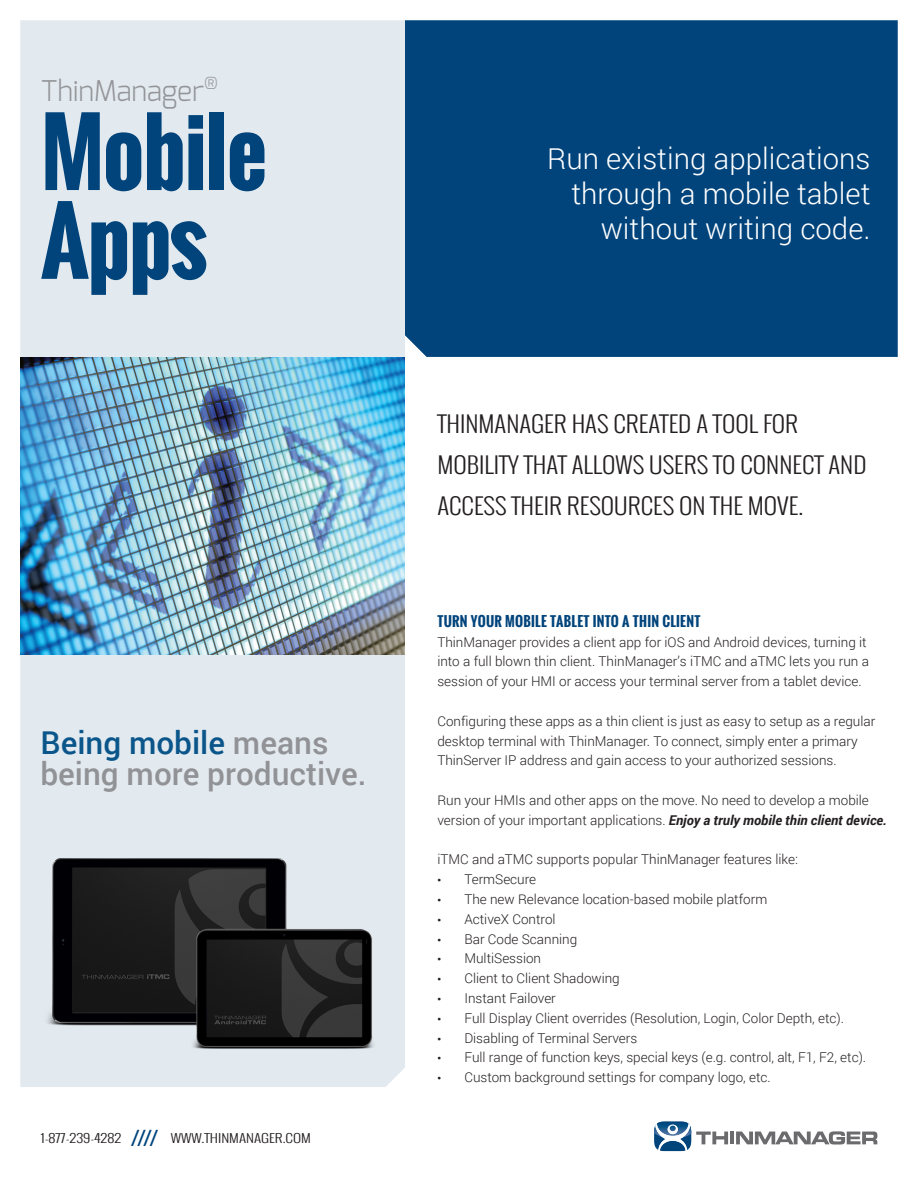
<style>
.page{position:relative;width:918px;height:1188px;background:#fff}
.page>*{position:absolute;margin:0;border:0;box-sizing:border-box;transform-origin:0 0}
.copy_cutsheet{font:700 88.5px/88.8px "Oswald";letter-spacing:-.02em;color:#00447b}
.copy_cutsheet-2{font:500 31.5px/31.8px "Roboto";color:#919295}
.copy_cutsheet-3{font:300 29.4px/35.2px "Roboto";color:#fff;text-align:right}
.copy_cutsheet-4{font:300 28.5px "Exo";color:#939598}
.copy_cutsheet-5{font:300 22.5px/40.8px "Oswald";color:#231f20;scale:1.1 1}
.copy_cutsheet-6{font:300 13.5px/19.8px "Roboto";color:#231f20}
.copy_cutsheet-7{font:700 13.5px "Oswald";letter-spacing:.02em;color:#00447b}
.t1{font:300 12px "Oswald";color:#231f20;scale:1.25 1}
.s1{color:#0a558a}
.s2{font-weight:700;font-size:18px;color:#00447b}
.s3{font-weight:700;font-style:italic}
.s4{font-family:"Myriad Pro";font-size:15px}
</style>
<div class="page">
<div style="left:20px;top:20px;width:385px;height:1067px;background:#e2e9ef"></div>
<div style="left:405px;top:20px;width:493px;height:337px;background:#00447b"></div>
<hr style="left:730px;top:1132px;width:4px;height:12px;background:#6b6b6e">
<svg style="left:736px;top:1131px;width:141px;height:14px"></svg>
<svg style="left:654px;top:1122px;width:74px;height:29px"></svg>
<img style="left:20px;top:357px;width:385px;height:298px">
<img style="left:40px;top:825px;width:348px;height:238px">
<p class="copy_cutsheet-4" style="left:41px;top:75px;width:179px">ThinManager<sup>®</sup></p>
<p class="copy_cutsheet" style="left:41px;top:107px;width:228px">Mobile<br>Apps</p>
<p class="copy_cutsheet-2" style="left:40px;top:726px;width:327px"><span class="s1">Being mobile</span> means being more productive.</p>
<p class="t1" style="left:41px;top:1130px;width:218px">1-877-239-4282 <span class="s2">////</span> WWW.THINMANAGER.COM</p>
<p class="copy_cutsheet-3" style="left:547px;top:141px;width:325px">Run existing applications through a mobile tablet without writing code.</p>
<p class="copy_cutsheet-5" style="left:437px;top:402px;width:392px">THINMANAGER HAS CREATED A TOOL FOR<br>MOBILITY THAT ALLOWS USERS TO CONNECT AND<br>ACCESS THEIR RESOURCES ON THE MOVE.</p>
<p class="copy_cutsheet-7" style="left:437px;top:611px;width:265px">TURN YOUR MOBILE TABLET INTO A THIN CLIENT</p>
<p class="copy_cutsheet-6" style="left:437px;top:632px;width:433px">ThinManager provides a client app for iOS and Android devices, turning it into a full blown thin client. ThinManager’s iTMC and aTMC lets you run a session of your HMI or access your terminal server from a tablet device.</p>
<p class="copy_cutsheet-6" style="left:437px;top:711px;width:439px">Configuring these apps as a thin client is just as easy to setup as a regular desktop terminal with ThinManager. To connect, simply enter a primary<br>ThinServer IP address and gain access to your authorized sessions.</p>
<p class="copy_cutsheet-6" style="left:437px;top:790px;width:451px">Run your HMIs and other apps on the move. No need to develop a mobile version of your important applications. <span class="s3">Enjoy a truly mobile thin client device.</span></p>
<p class="copy_cutsheet-6" style="left:437px;top:850px;width:362px">iTMC and aTMC supports popular ThinManager features like:</p>
<p class="copy_cutsheet-6" style="left:437px;top:870px;width:100px"><span class="s4">•</span> TermSecure</p>
<p class="copy_cutsheet-6" style="left:437px;top:889px;width:331px"><span class="s4">•</span> The new Relevance location-based mobile platform</p>
<p class="copy_cutsheet-6" style="left:437px;top:909px;width:120px"><span class="s4">•</span> ActiveX Control</p>
<p class="copy_cutsheet-6" style="left:437px;top:929px;width:141px"><span class="s4">•</span> Bar Code Scanning</p>
<p class="copy_cutsheet-6" style="left:437px;top:949px;width:105px"><span class="s4">•</span> MultiSession</p>
<p class="copy_cutsheet-6" style="left:437px;top:969px;width:184px"><span class="s4">•</span> Client to Client Shadowing</p>
<p class="copy_cutsheet-6" style="left:437px;top:988px;width:120px"><span class="s4">•</span> Instant Failover</p>
<p class="copy_cutsheet-6" style="left:437px;top:1008px;width:408px"><span class="s4">•</span> Full Display Client overrides (Resolution, Login, Color Depth, etc).</p>
<p class="copy_cutsheet-6" style="left:437px;top:1028px;width:202px"><span class="s4">•</span> Disabling of Terminal Servers</p>
<p class="copy_cutsheet-6" style="left:437px;top:1048px;width:430px"><span class="s4">•</span> Full range of function keys, special keys (e.g. control, alt, F1, F2, etc).</p>
<p class="copy_cutsheet-6" style="left:437px;top:1068px;width:335px"><span class="s4">•</span> Custom background settings for company logo, etc.</p>
</div>
